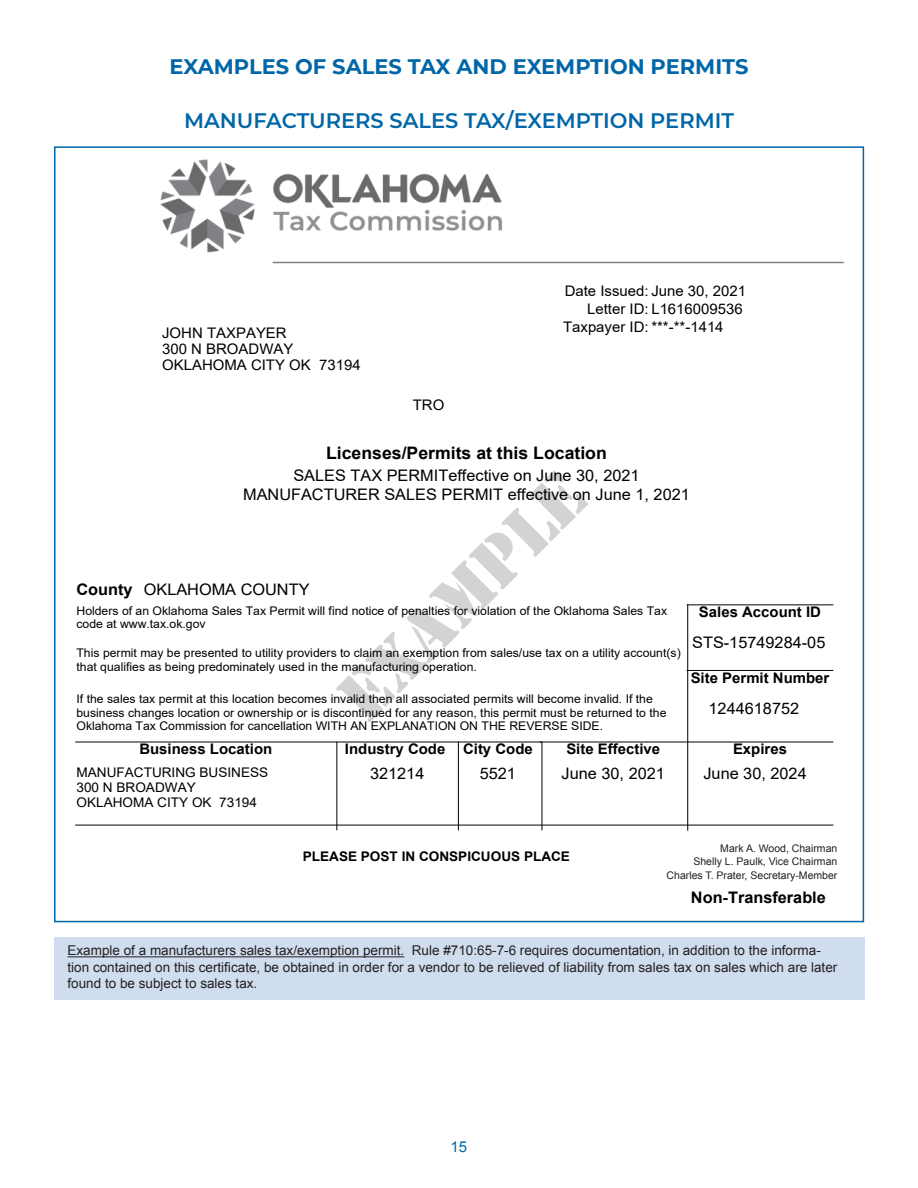
<style>
.page{position:relative;width:918px;height:1188px;background:#fff}
.page>*{position:absolute;margin:0;border:0;box-sizing:border-box;transform-origin:0 0}
.t1{font:64.5px "Stencil Std";color:#231f20}
.t2{font:700 21px "Montserrat";color:#0066a7}
.t3{font:600 21px "Montserrat";color:#0066a7}
.t4{font:700 17.25px "Arial";color:#000}
.t5{font:15.9px/18.3px "Arial";color:#000;text-align:center}
.t6{font:700 15.9px "Arial";color:#000}
.t7{font:15px "Arial";color:#0066a7}
.t8{font:14.55px/16.2px "Arial";color:#000}
.t9{font:700 14.55px "Arial";color:#000}
.t10{font:13.5px/16.2px "Arial";color:#231f20}
.t11{font:13.2px/14.9px "Arial";color:#000}
.t12{font:700 13.2px "Arial";color:#000}
.t13{font:12px/13.6px "Arial";color:#000}
.t14{font:10.5px "Arial";color:#231f20}
</style>
<div class="page">
<img style="left:161px;top:159px;width:683px;height:105px">
<hr style="left:540px;top:742px;width:147px;height:1px;background:#000">
<hr style="left:687px;top:742px;width:146px;height:1px;background:#000">
<hr style="left:75px;top:742px;width:261px;height:1px;background:#000">
<hr style="left:687px;top:670px;width:146px;height:1px;background:#000">
<hr style="left:336px;top:742px;width:118px;height:1px;background:#000">
<hr style="left:687px;top:604px;width:146px;height:1px;background:#000">
<hr style="left:687px;top:605px;width:1px;height:226px;background:#000">
<hr style="left:454px;top:742px;width:88px;height:1px;background:#000">
<hr style="left:75px;top:825px;width:758px;height:1px;background:#000">
<hr style="left:336px;top:742px;width:1px;height:88px;background:#000">
<hr style="left:458px;top:742px;width:1px;height:88px;background:#000">
<hr style="left:542px;top:742px;width:1px;height:88px;background:#000">
<div style="left:54px;top:937px;width:810px;height:63px;background:#d0ddee"></div>
<hr style="left:68px;top:956px;width:336px;height:1px;background:#231f20">
<p class="t2" style="left:170px;top:52px;width:580px">EXAMPLES OF SALES TAX AND EXEMPTION PERMITS</p>
<p class="t3" style="left:184px;top:106px;width:551px">MANUFACTURERS SALES TAX/EXEMPTION PERMIT</p>
<p class="t8" style="left:162px;top:325px;width:200px">JOHN TAXPAYER<br>300 N BROADWAY<br>OKLAHOMA CITY OK 73194</p>
<p class="t8" style="left:413px;top:396px;width:33px">TRO</p>
<p class="t8" style="left:565px;top:283px;width:183px">Date Issued: June 30, 2021</p>
<p class="t8" style="left:587px;top:301px;width:157px">Letter ID: L1616009536</p>
<p class="t8" style="left:563px;top:319px;width:162px">Taxpayer ID: ***-**-1414</p>
<p class="t4" style="left:326px;top:440px;width:282px">Licenses/Permits at this Location</p>
<h1 class="t1" style="left:321px;top:678px;width:316px;rotate:-45deg">example</h1>
<p class="t5" style="left:243px;top:467px;width:448px">SALES TAX PERMITeffective on June 30, 2021<br>MANUFACTURER SALES PERMIT effective on June 1, 2021</p>
<p class="t5" style="left:144px;top:580px;width:167px">OKLAHOMA COUNTY</p>
<p class="t6" style="left:77px;top:578px;width:58px">County</p>
<p class="t13" style="left:77px;top:604px;width:592px">Holders of an Oklahoma Sales Tax Permit will find notice of penalties for violation of the Oklahoma Sales Tax code at www.tax.ok.gov</p>
<p class="t9" style="left:699px;top:602px;width:124px">Sales Account ID</p>
<p class="t5" style="left:692px;top:633px;width:135px">STS-15749284-05</p>
<p class="t13" style="left:77px;top:646px;width:606px">This permit may be presented to utility providers to claim an exemption from sales/use tax on a utility account(s) that qualifies as being predominately used in the manufacturing operation.</p>
<p class="t13" style="left:77px;top:692px;width:592px">If the sales tax permit at this location becomes invalid then all associated permits will become invalid. If the business changes location or ownership or is discontinued for any reason, this permit must be returned to the<br>Oklahoma Tax Commission for cancellation WITH AN EXPLANATION ON THE REVERSE SIDE.</p>
<p class="t9" style="left:691px;top:668px;width:140px">Site Permit Number</p>
<p class="t5" style="left:709px;top:699px;width:92px">1244618752</p>
<p class="t9" style="left:139px;top:739px;width:134px">Business Location</p>
<p class="t9" style="left:566px;top:739px;width:95px">Site Effective</p>
<p class="t9" style="left:733px;top:739px;width:56px">Expires</p>
<p class="t9" style="left:345px;top:739px;width:102px">Industry Code</p>
<p class="t9" style="left:463px;top:739px;width:71px">City Code</p>
<p class="t11" style="left:77px;top:765px;width:193px">MANUFACTURING BUSINESS<br>300 N BROADWAY<br>OKLAHOMA CITY OK 73194</p>
<p class="t5" style="left:370px;top:765px;width:56px">321214</p>
<p class="t5" style="left:480px;top:765px;width:38px">5521</p>
<p class="t5" style="left:562px;top:765px;width:105px">June 30, 2021</p>
<p class="t5" style="left:703px;top:765px;width:105px">June 30, 2024</p>
<p class="t12" style="left:303px;top:847px;width:269px">PLEASE POST IN CONSPICUOUS PLACE</p>
<p class="t14" style="left:720px;top:841px;width:119px">Mark A. Wood, Chairman</p>
<p class="t14" style="left:693px;top:855px;width:145px">Shelly L. Paulk, Vice Chairman</p>
<p class="t14" style="left:667px;top:869px;width:172px">Charles T. Prater, Secretary-Member</p>
<p class="t11" style="left:609px;top:846px;width:224px;line-height:15.3px;text-align:right">Shelly Paulk, Vice-Chairman<br>Charles T. Prater, Secretary Member</p>
<p class="t6" style="left:691px;top:886px;width:137px">Non-Transferable</p>
<p class="t10" style="left:68px;top:943px;width:771px">Example of a manufacturers sales tax/exemption permit. Rule #710:65-7-6 requires documentation, in addition to the informa&shy;tion contained on this certificate, be obtained in order for a vendor to be relieved of liability from sales tax on sales which are later found to be subject to sales tax.</p>
<p class="t7" style="left:451px;top:1137px;width:18px">15</p>
</div>
